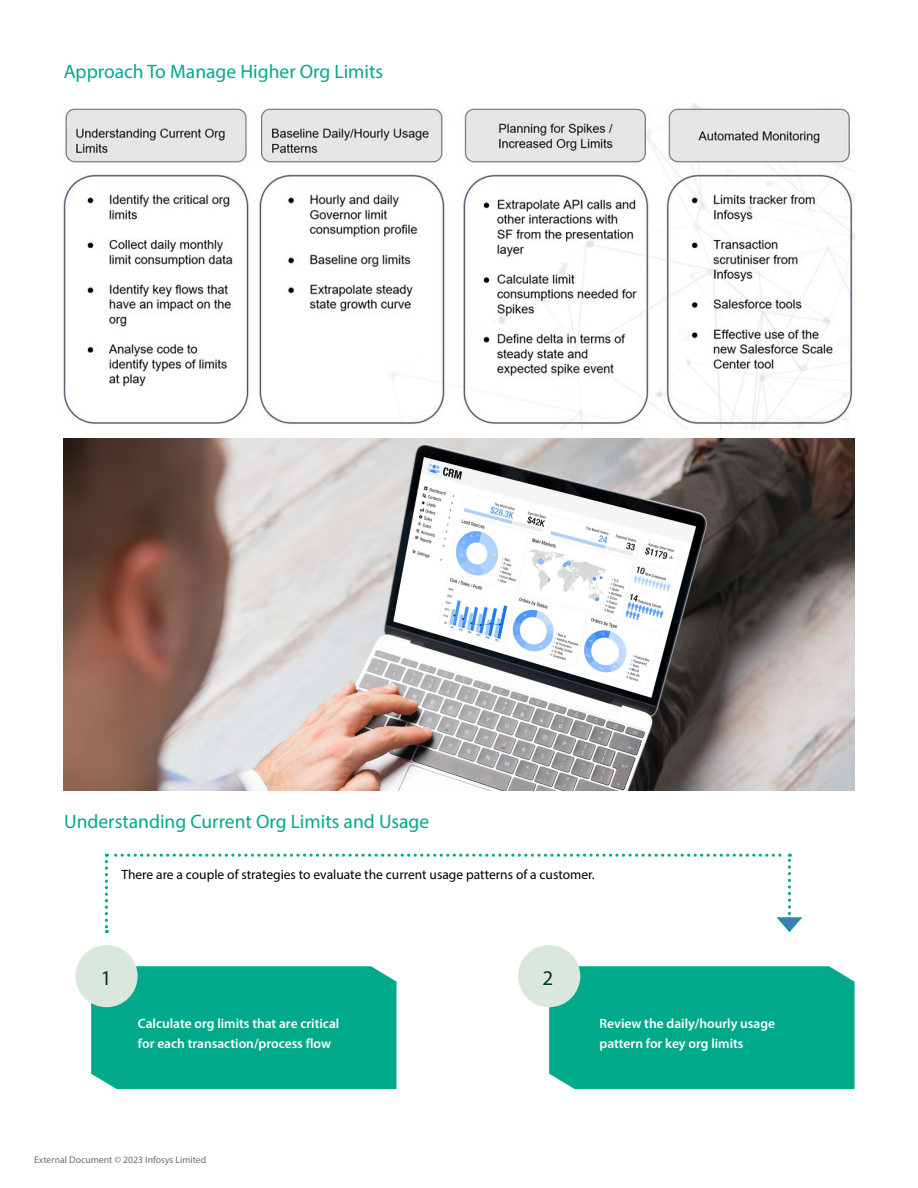
<style>
.page{position:relative;width:918px;height:1188px;background:#fff}
.page>*{position:absolute;margin:0;border:0;box-sizing:border-box;transform-origin:0 0}
.t1{font:21px "Myriad Pro";color:#003726}
.t2{font:19.5px "Myriad Pro";color:#00a98a}
.t3{font:600 13.5px/19.5px "Myriad Pro";color:#fff}
.t4{font:13.5px "Myriad Pro";color:#000}
.t5{font:9.75px "Myriad Pro";color:#6d6e71}
</style>
<div class="page">
<img style="left:64px;top:103px;width:791px;height:326px">
<img style="left:64px;top:439px;width:791px;height:352px">
<div style="left:91px;top:966px;width:306px;height:123px;background:#00a98a"></div>
<div style="left:549px;top:966px;width:306px;height:123px;background:#00a98a"></div>
<svg style="left:105px;top:854px;width:698px;height:79px"></svg>
<div style="left:75px;top:945px;width:63px;height:62px;background:#d9e7dc;border-radius:50%"></div>
<div style="left:518px;top:945px;width:62px;height:62px;background:#d9e7dc;border-radius:50%"></div>
<h2 class="t2" style="left:64px;top:60px;width:321px">Approach To Manage Higher Org Limits</h2>
<h2 class="t2" style="left:64px;top:810px;width:367px">Understanding Current Org Limits and Usage</h2>
<p class="t4" style="left:121px;top:867px;width:475px">There are a couple of strategies to evaluate the current usage patterns of a customer.</p>
<h1 class="t1" style="left:101px;top:965px;width:12px">1</h1>
<h1 class="t1" style="left:543px;top:965px;width:12px">2</h1>
<p class="t3" style="left:138px;top:1013px;width:203px">Calculate org limits that are critical for each transaction/process flow</p>
<p class="t3" style="left:600px;top:1013px;width:177px">Review the daily/hourly usage pattern for key org limits</p>
<p class="t5" style="left:34px;top:1154px;width:174px">External Document © 2023 Infosys Limited</p>
</div>
